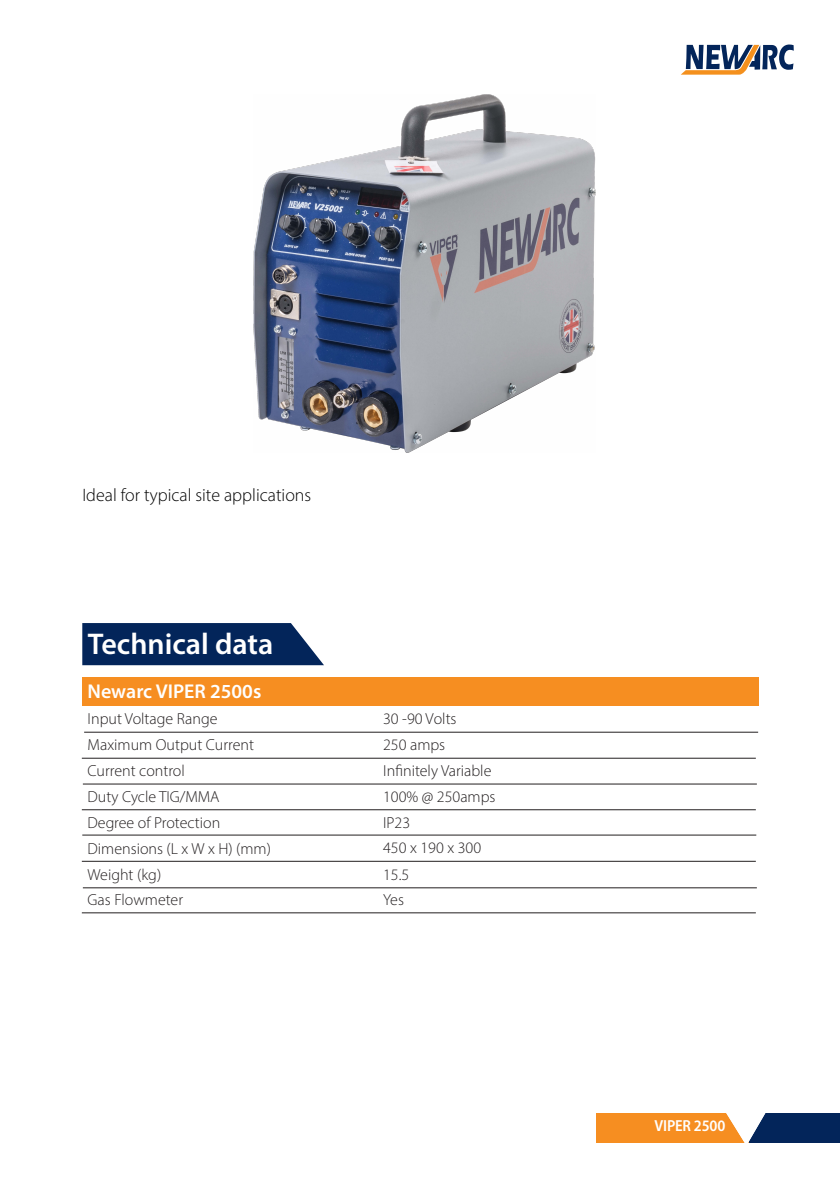
<style>
.page{position:relative;width:840px;height:1191px;background:#fff}
.page>*{position:absolute;margin:0;border:0;box-sizing:border-box;transform-origin:0 0}
.t1{font:600 30px "Myriad Pro";color:#fff}
.t2{font:600 20px "Myriad Pro";color:#fff}
.t3{font:300 18px "Myriad Pro";color:#000001}
.t4{font:300 16px/25.8px "Myriad Pro";color:#231f20}
.t5{font:600 semi-condensed 16px "Myriad Pro";letter-spacing:-.01em;color:#fff}
</style>
<div class="page">
<div style="left:748px;top:1113px;width:91px;height:29px;background:#03255a"></div>
<div style="left:596px;top:1113px;width:152px;height:29px;background:#f68e21"></div>
<svg style="left:725px;top:1113px;width:40px;height:30px"></svg>
<svg style="left:681px;top:45px;width:112px;height:30px"></svg>
<svg style="left:82px;top:623px;width:242px;height:42px;background:#143465"></svg>
<img style="left:253px;top:95px;width:342px;height:357px">
<hr style="left:84px;top:732px;width:673px;height:1px;background:#231f20">
<hr style="left:82px;top:758px;width:673px;height:1px;background:#231f20">
<hr style="left:82px;top:809px;width:673px;height:1px;background:#231f20">
<hr style="left:82px;top:861px;width:673px;height:1px;background:#231f20">
<hr style="left:82px;top:912px;width:673px;height:1px;background:#231f20">
<div style="left:82px;top:677px;width:675px;height:29px;background:#f68e21"></div>
<hr style="left:83px;top:783px;width:673px;height:1px;background:#231f20">
<hr style="left:83px;top:887px;width:673px;height:1px;background:#231f20">
<hr style="left:82px;top:834px;width:673px;height:1px;background:#231f20">
<p class="t3" style="left:82px;top:484px;width:230px">Ideal for typical site applications</p>
<h1 class="t1" style="left:88px;top:624px;width:187px">Technical data</h1>
<p class="t2" style="left:87px;top:679px;width:175px">Newarc VIPER 2500s</p>
<p class="t4" style="left:87px;top:706px;width:131px">Input Voltage Range</p>
<p class="t4" style="left:383px;top:706px;width:75px">30 -90 Volts</p>
<p class="t4" style="left:87px;top:732px;width:168px">Maximum Output Current</p>
<p class="t4" style="left:383px;top:732px;width:64px">250 amps</p>
<p class="t4" style="left:87px;top:757px;width:99px">Current control</p>
<p class="t4" style="left:383px;top:757px;width:110px">Infinitely Variable</p>
<p class="t4" style="left:87px;top:783px;width:133px">Duty Cycle TIG/MMA</p>
<p class="t4" style="left:383px;top:783px;width:114px">100% @ 250amps</p>
<p class="t4" style="left:87px;top:809px;width:134px">Degree of Protection</p>
<p class="t4" style="left:383px;top:809px;width:100px">IP23<br>450 x 190 x 300<br>15.5</p>
<p class="t4" style="left:87px;top:887px;width:97px">Gas Flowmeter</p>
<p class="t4" style="left:383px;top:887px;width:22px">Yes</p>
<p class="t4" style="left:87px;top:835px;width:185px">Dimensions (L x W x H) (mm)</p>
<p class="t4" style="left:87px;top:861px;width:75px">Weight (kg)</p>
<p class="t5" style="left:654px;top:1115px;width:72px">VIPER 2500</p>
</div>
